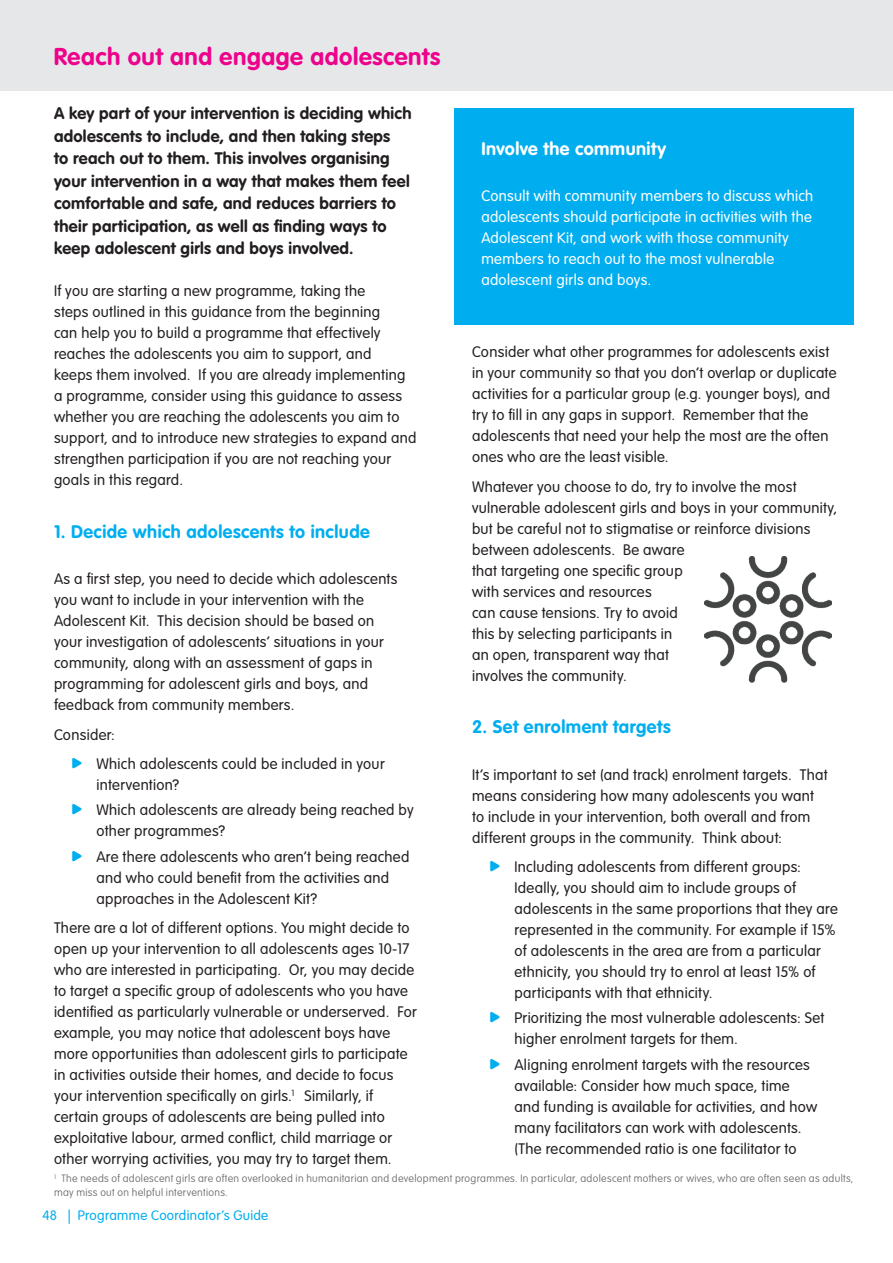
<style>
.page{position:relative;width:893px;height:1263px;background:#fff}
.page>*{position:absolute;margin:0;border:0;box-sizing:border-box;transform-origin:0 0}
.t1{font:700 24px "VAG Rounded Std";letter-spacing:.025em;color:#ed028c}
.Subheading_Blue{font:700 18px "VAG Rounded Std";letter-spacing:.025em;color:#00aeef}
.Subheading_White{font:700 18px "VAG Rounded Std";letter-spacing:.025em;color:#fff}
.Intro{font:700 16.5px/22.5px "VAG Rounded Std";letter-spacing:.02em;color:#231f20}
.Paragraph_Text{font:300 15px/21px "VAG Rounded Std";letter-spacing:.02em;color:#231f20}
.Paragraph_Text_white{font:300 15px/21px "VAG Rounded Std";letter-spacing:.02em;color:#fff}
.t2{font:300 13.5px "VAG Rounded Std";letter-spacing:.025em;color:#00aeef}
.Footnote_Formatting{font:100 10.5px/13.5px "VAG Rounded Std";letter-spacing:.03em;color:#6c6d70}
.s1{color:#00aeef}
</style>
<div class="page">
<div style="left:0;top:0;width:893px;height:91px;background:#e6e7e9"></div>
<div style="left:454px;top:108px;width:399px;height:216px;background:#00aeef"></div>
<img style="left:704px;top:557px;width:128px;height:125px">
<p class="t1" style="left:54px;top:42px;width:388px">Reach out and engage adolescents</p>
<p class="Intro" style="left:54px;top:103px;width:359px">A key part of your intervention is deciding which adolescents to include, and then taking steps<br>to reach out to them. This involves organising your intervention in a way that makes them feel comfortable and safe, and reduces barriers to their participation, as well as finding ways to keep adolescent girls and boys involved.</p>
<p class="Paragraph_Text" style="left:54px;top:281px;width:364px">If you are starting a new programme, taking the<br>steps outlined in this guidance from the beginning<br>can help you to build a programme that effectively reaches the adolescents you aim to support, and<br>keeps them involved. If you are already implementing a programme, consider using this guidance to assess whether you are reaching the adolescents you aim to support, and to introduce new strategies to expand and strengthen participation if you are not reaching your goals in this regard.</p>
<p class="Subheading_Blue" style="left:54px;top:521px;width:317px">1. Decide which adolescents to include</p>
<p class="Paragraph_Text" style="left:54px;top:569px;width:345px">As a first step, you need to decide which adolescents you want to include in your intervention with the Adolescent Kit. This decision should be based on your investigation of adolescents’ situations in your community, along with an assessment of gaps in programming for adolescent girls and boys, and feedback from community members.</p>
<p class="Paragraph_Text" style="left:54px;top:724px;width:62px">Consider:</p>
<p class="Paragraph_Text" style="left:97px;top:754px;width:290px;text-indent:-26px"><span class="s1">•</span> Which adolescents could be included in your intervention?</p>
<p class="Paragraph_Text" style="left:97px;top:800px;width:319px;text-indent:-26px"><span class="s1">•</span> Which adolescents are already being reached by other programmes?</p>
<p class="Paragraph_Text" style="left:97px;top:846px;width:314px;text-indent:-26px"><span class="s1">•</span> Are there adolescents who aren’t being reached and who could benefit from the activities and approaches in the Adolescent Kit?</p>
<p class="Paragraph_Text" style="left:54px;top:918px;width:364px">There are a lot of different options. You might decide to open up your intervention to all adolescents ages 10-17 who are interested in participating. Or, you may decide to target a specific group of adolescents who you have identified as particularly vulnerable or underserved. For example, you may notice that adolescent boys have more opportunities than adolescent girls to participate in activities outside their homes, and decide to focus your intervention specifically on girls.<sup>1</sup> Similarly, if certain groups of adolescents are being pulled into exploitative labour, armed conflict, child marriage or other worrying activities, you may try to target them.</p>
<p class="Subheading_White" style="left:481px;top:138px;width:186px">Involve the community</p>
<p class="Paragraph_Text_white" style="left:481px;top:186px;width:333px">Consult with community members to discuss which adolescents should participate in activities with the Adolescent Kit, and work with those community members to reach out to the most vulnerable adolescent girls and boys.</p>
<p class="Paragraph_Text" style="left:472px;top:342px;width:366px">Consider what other programmes for adolescents exist in your community so that you don’t overlap or duplicate activities for a particular group (e.g. younger boys), and try to fill in any gaps in support. Remember that the adolescents that need your help the most are the often ones who are the least visible.</p>
<p class="Paragraph_Text" style="left:472px;top:477px;width:367px">Whatever you choose to do, try to involve the most vulnerable adolescent girls and boys in your community, but be careful not to stigmatise or reinforce divisions between adolescents. Be aware<br>that targeting one specific group<br>with services and resources<br>can cause tensions. Try to avoid<br>this by selecting participants in<br>an open, transparent way that<br>involves the community.</p>
<p class="Subheading_Blue" style="left:472px;top:716px;width:200px">2. Set enrolment targets</p>
<p class="Paragraph_Text" style="left:472px;top:764px;width:357px">It’s important to set (and track) enrolment targets. That means considering how many adolescents you want to include in your intervention, both overall and from different groups in the community. Think about:</p>
<p class="Paragraph_Text" style="left:514px;top:857px;width:325px;text-indent:-26px"><span class="s1">•</span> Including adolescents from different groups:<br>Ideally, you should aim to include groups of adolescents in the same proportions that they are represented in the community. For example if 15% of adolescents in the area are from a particular ethnicity, you should try to enrol at least 15% of participants with that ethnicity.</p>
<p class="Paragraph_Text" style="left:514px;top:1008px;width:311px;text-indent:-26px"><span class="s1">•</span> Prioritizing the most vulnerable adolescents: Set higher enrolment targets for them.</p>
<p class="Paragraph_Text" style="left:514px;top:1054px;width:304px;text-indent:-26px"><span class="s1">•</span> Aligning enrolment targets with the resources available: Consider how much space, time and funding is available for activities, and how many facilitators can work with adolescents. (The recommended ratio is one facilitator to</p>
<p class="Footnote_Formatting" style="left:54px;top:1172px;width:801px"><sup>1</sup> The needs of adolescent girls are often overlooked in humanitarian and development programmes. In particular, adolescent mothers or wives, who are often seen as adults, may miss out on helpful interventions.</p>
<p class="t2" style="left:43px;top:1208px;width:227px">48 | Programme Coordinator’s Guide</p>
</div>
